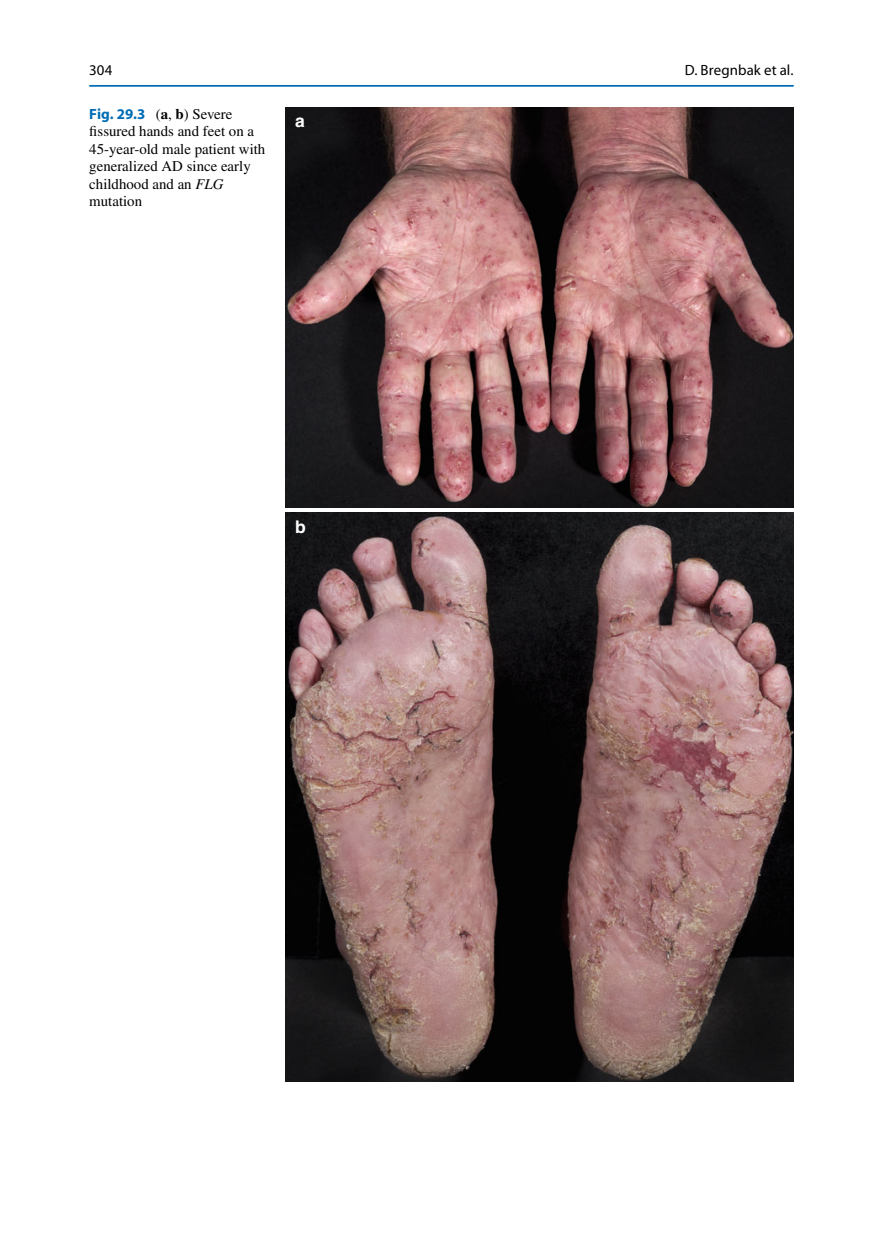
<style>
.page{position:relative;width:883px;height:1260px;background:#fff}
.page>*{position:absolute;margin:0;border:0;box-sizing:border-box;transform-origin:0 0}
.t1{font:700 17.5px "Helvetica";color:#fff}
.t2{font:14.88px/17.5px "Times";color:#000}
.t3{font:14.88px "Myriad";letter-spacing:.005em;color:#000}
.s1{font-family:"Myriad";font-weight:700;color:#006db6}
.s2{font-weight:700}
.s3{font-style:italic}
</style>
<div class="page">
<img style="left:285px;top:107px;width:509px;height:401px">
<img style="left:285px;top:513px;width:509px;height:569px">
<hr style="left:89px;top:85px;width:705px;height:2px;background:#006db6">
<p class="t3" style="left:89px;top:64px;width:25px">304</p>
<p class="t2" style="left:89px;top:106px;width:178px"><span class="s1">Fig. 29.3</span> ( <span class="s2">a</span> , <span class="s2">b</span> ) Severe fissured hands and feet on a<br>45-year-old male patient with generalized AD since early childhood and an <span class="s3">FLG </span>mutation</p>
<p class="t1" style="left:295px;top:115px;width:11px">a</p>
<p class="t1" style="left:295px;top:520px;width:12px">b</p>
<p class="t3" style="left:685px;top:64px;width:110px">D. Bregnbak et al.</p>
</div>
